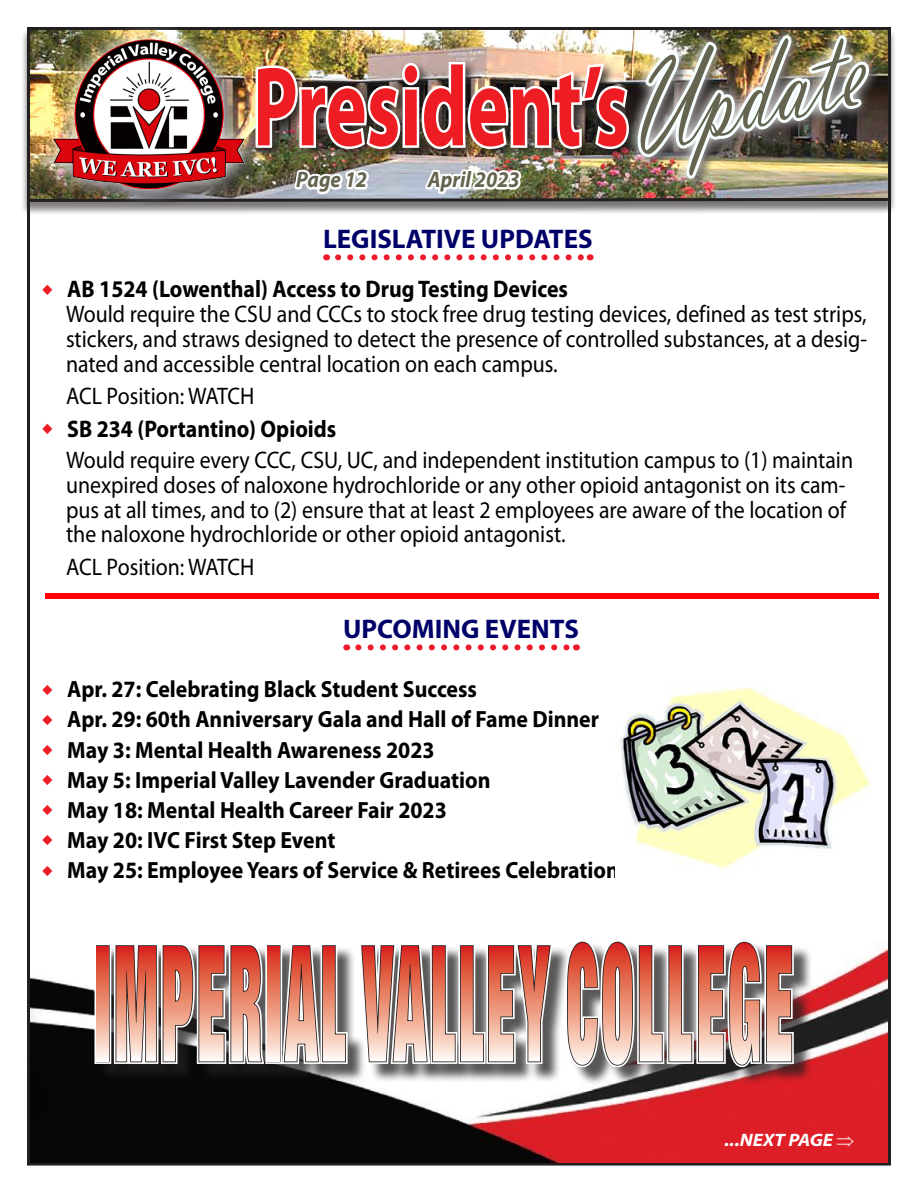
<style>
.page{position:relative;width:918px;height:1188px;background:#fff}
.page>*{position:absolute;margin:0;border:0;box-sizing:border-box;transform-origin:0 0}
.t1{font:136.65px "Vladimir Script";color:#646450;scale:.75 1}
.t2{font:700 114px "Myriad Pro";color:#ee1d23;scale:.68 1}
.t3{font:700 27px "Myriad Pro";color:#000069}
.t4{font:24px/24.8px "Myriad Pro";color:#000;text-align:justify;scale:.91 1}
.t5{font:700 24px "Myriad Pro";color:#000;scale:.91 1}
.t6{font:700 23.55px/30.2px "Myriad Pro";color:#000;scale:.93 1}
.t7{font:italic 700 22.5px "Myriad Pro";color:#646450;scale:.92 1}
.t8{font:italic 700 18px "Myriad Pro";color:#fff;scale:1.09 1}
</style>
<div class="page">
<svg style="left:338px;top:254px;width:246px;height:6px"></svg>
<div style="left:21px;top:28px;width:876px;height:187px;background:#231f20;opacity:.6"></div>
<svg style="left:25px;top:27px;width:867px;height:176px;background:#625d56"></svg>
<svg style="left:603px;top:27px;width:294px;height:174px;background:#736d64"></svg>
<img style="left:258px;top:27px;width:622px;height:171px">
<div style="left:55px;top:42px;width:207px;height:166px;background:#231f20;opacity:.75"></div>
<img style="left:33px;top:27px;width:225px;height:180px">
<img style="left:53px;top:40px;width:91px;height:109px">
<svg style="left:358px;top:644px;width:212px;height:6px"></svg>
<div style="left:45px;top:593px;width:834px;height:6px;background:#f00"></div>
<img style="left:30px;top:943px;width:857px;height:220px">
<img style="left:620px;top:687px;width:251px;height:182px">
<div style="left:97px;top:942px;width:715px;height:143px;background:#231f20;opacity:.75"></div>
<div style="left:95px;top:944px;width:16px;height:120px;border:5px solid #fff"></div>
<svg style="left:267px;top:945px;width:12px;height:117px"></svg>
<svg style="left:97px;top:946px;width:12px;height:115px"></svg>
<svg style="left:111px;top:942px;width:156px;height:124px;background:#b98074"></svg>
<svg style="left:268px;top:946px;width:11px;height:115px"></svg>
<svg style="left:279px;top:942px;width:71px;height:125px;background:#c1988f"></svg>
<svg style="left:357px;top:942px;width:198px;height:125px"></svg>
<svg style="left:563px;top:941px;width:231px;height:126px"></svg>
<h1 class="t1" style="left:603px;top:37px;width:328px;rotate:-13deg">Update</h1>
<h2 class="t2" style="left:253px;top:33px;width:555px">President’s</h2>
<p class="t7" style="left:296px;top:165px;width:79px">Page 12</p>
<p class="t7" style="left:428px;top:165px;width:101px">April 2023</p>
<p class="t3" style="left:323px;top:222px;width:271px">LEGISLATIVE UPDATES</p>
<p class="t5" style="left:67px;top:273px;width:552px">AB 1524 (Lowenthal) Access to Drug Testing Devices</p>
<p class="t4" style="left:66px;top:301px;width:882px">Would require the CSU and CCCs to stock free drug testing devices, defined as test strips, stickers, and straws designed to detect the presence of controlled substances, at a desig&shy;nated and accessible central location on each campus.</p>
<p class="t4" style="left:66px;top:384px;width:209px">ACL Position: WATCH</p>
<p class="t5" style="left:67px;top:413px;width:297px">SB 234 (Portantino) Opioids</p>
<p class="t4" style="left:66px;top:447px;width:867px;text-align:left">Would require every CCC, CSU, UC, and independent institution campus to (1) maintain unexpired doses of naloxone hydrochloride or any other opioid antagonist on its cam&shy;pus at all times, and to (2) ensure that at least 2 employees are aware of the location of the naloxone hydrochloride or other opioid antagonist.</p>
<p class="t4" style="left:66px;top:554px;width:209px">ACL Position: WATCH</p>
<p class="t3" style="left:343px;top:612px;width:237px">UPCOMING EVENTS</p>
<p class="t6" style="left:67px;top:674px;width:595px">Apr. 27: Celebrating Black Student Success<br>Apr. 29: 60th Anniversary Gala and Hall of Fame Dinner May 3: Mental Health Awareness 2023<br>May 5: Imperial Valley Lavender Graduation<br>May 18: Mental Health Career Fair 2023<br>May 20: IVC First Step Event<br>May 25: Employee Years of Service &amp; Retirees Celebration</p>
<p class="t8" style="left:724px;top:1128px;width:121px">...NEXT PAGE ⇒</p>
</div>
